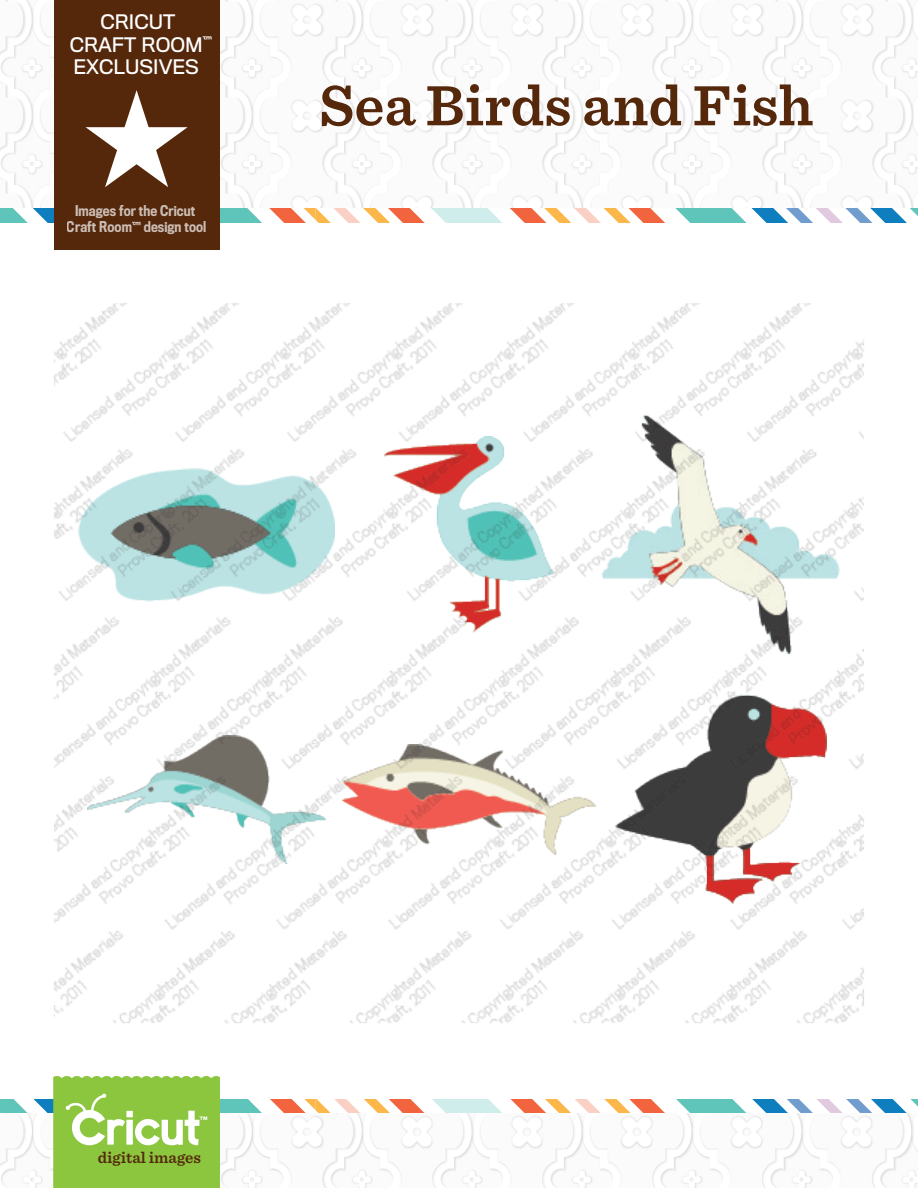
<style>
.page{position:relative;width:918px;height:1188px;background:#fff}
.page>*{position:absolute;margin:0;border:0;box-sizing:border-box;transform-origin:0 0}
.t1{font:600 59.25px "Sentinel";color:#55280c}
.t2{font:18.6px/22.4px "Titling Gothic FB Normal";color:#fff;text-align:center}
.t3{font:600 16.35px "Sentinel";color:#55280c}
.t4{font:500 13.8px/16.5px "Titling Gothic FB Cond";letter-spacing:.005em;color:#fff;text-align:center}
.s1{font-size:11.4px}
</style>
<div class="page">
<div style="left:0;top:0;width:918px;height:210px;background:#fbfbfb"></div>
<svg style="left:0;top:209px;width:918px;height:13px"></svg>
<div style="left:54px;top:0;width:165px;height:249px;background:#55280c"></div>
<svg style="left:86px;top:90px;width:102px;height:97px"></svg>
<img style="left:0;top:303px;width:918px;height:885px">
<h2 class="t2" style="left:70px;top:11px;width:144px">CRICUT<br>CRAFT ROOM<sup>™<br></sup>EXCLUSIVES</h2>
<p class="t4" style="left:67px;top:202px;width:141px">Images for the Cricut<br>Craft Room<span class="s1">™</span> design tool</p>
<h1 class="t1" style="left:319px;top:60px;width:496px">Sea Birds and Fish</h1>
<p class="t3" style="left:98px;top:1145px;width:104px">digital images</p>
</div>
